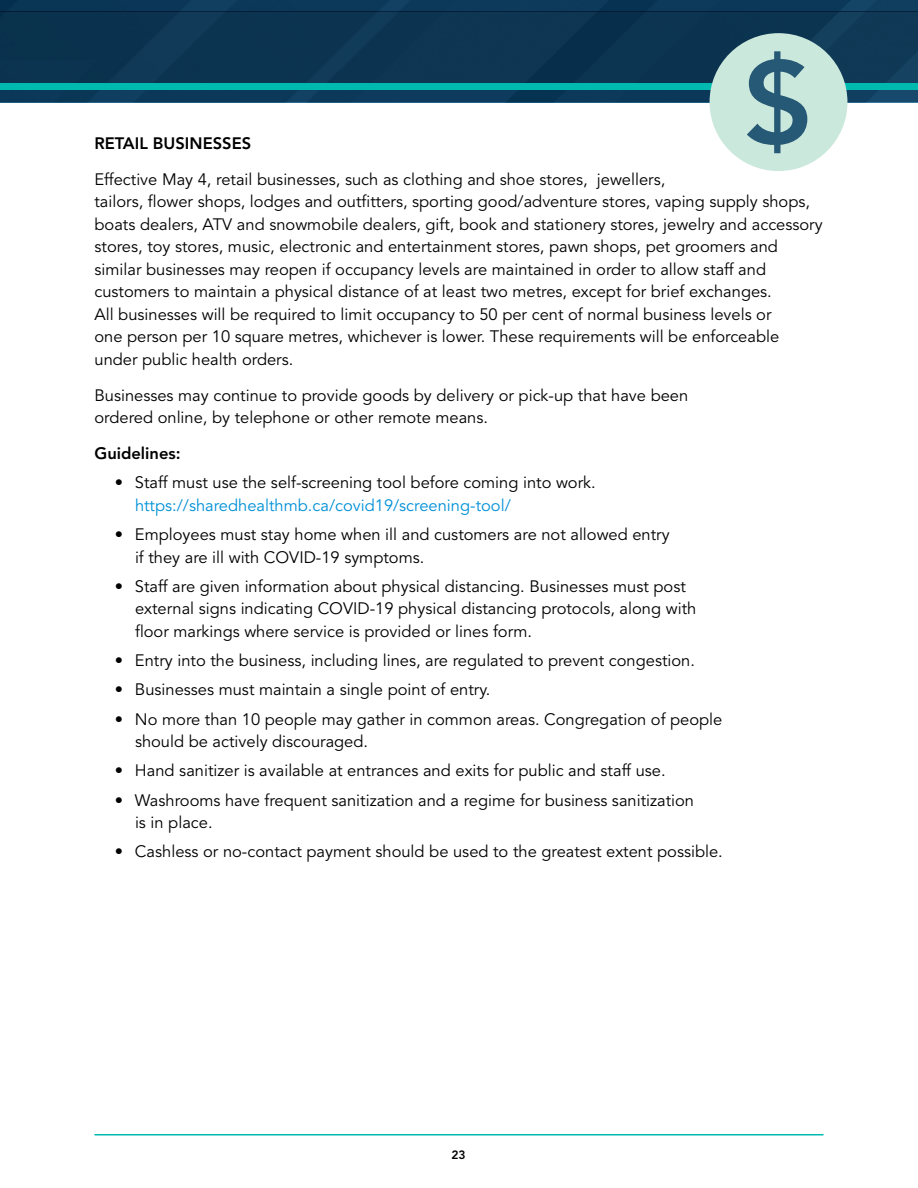
<style>
.page{position:relative;width:918px;height:1188px;background:#fff}
.page>*{position:absolute;margin:0;border:0;box-sizing:border-box;transform-origin:0 0}
.bullets{font:16.5px/22.5px "Avenir LT Std";color:#000}
.body{font:16.5px/22.5px "Avenir LT Std";color:#000}
.body-2{font:800 16.5px "Avenir LT Std";color:#000}
.t1{font:800 12px "Avenir LT Std";color:#000}
.s1{color:#0090d6}
</style>
<div class="page">
<div style="left:0;top:0;width:918px;height:12px;background:#0c3859"></div>
<div style="left:0;top:90px;width:918px;height:12px;background:#0c395a"></div>
<div style="left:0;top:12px;width:918px;height:71px;background:#0c3451"></div>
<div style="left:0;top:84px;width:918px;height:6px;background:#00bab0"></div>
<div style="left:710px;top:33px;width:137px;height:138px;background:#cbe8dd;border-radius:50%"></div>
<svg style="left:747px;top:51px;width:60px;height:102px"></svg>
<hr style="left:94px;top:1134px;width:730px;height:2px;background:#00bab0">
<p class="body-2" style="left:94px;top:133px;width:158px">RETAIL BUSINESSES</p>
<p class="body" style="left:94px;top:168px;width:730px">Effective May 4, retail businesses, such as clothing and shoe stores, jewellers,<br>tailors, flower shops, lodges and outfitters, sporting good/adventure stores, vaping supply shops, boats dealers, ATV and snowmobile dealers, gift, book and stationery stores, jewelry and accessory stores, toy stores, music, electronic and entertainment stores, pawn shops, pet groomers and similar businesses may reopen if occupancy levels are maintained in order to allow staff and customers to maintain a physical distance of at least two metres, except for brief exchanges.<br>All businesses will be required to limit occupancy to 50 per cent of normal business levels or<br>one person per 10 square metres, whichever is lower. These requirements will be enforceable under public health orders.</p>
<p class="body" style="left:94px;top:384px;width:595px">Businesses may continue to provide goods by delivery or pick-up that have been ordered online, by telephone or other remote means.</p>
<p class="body-2" style="left:94px;top:444px;width:88px">Guidelines:</p>
<p class="bullets" style="left:135px;top:472px;width:462px;text-indent:-20px">• Staff must use the self-screening tool before coming into work. <span class="s1">https://sharedhealthmb.ca/covid19/screening-tool/</span></p>
<p class="bullets" style="left:135px;top:524px;width:536px;text-indent:-20px">• Employees must stay home when ill and customers are not allowed entry if they are ill with COVID-19 symptoms.</p>
<p class="bullets" style="left:135px;top:575px;width:563px;text-indent:-20px">• Staff are given information about physical distancing. Businesses must post external signs indicating COVID-19 physical distancing protocols, along with floor markings where service is provided or lines form.</p>
<p class="bullets" style="left:115px;top:650px;width:582px">• Entry into the business, including lines, are regulated to prevent congestion.</p>
<p class="bullets" style="left:115px;top:679px;width:377px">• Businesses must maintain a single point of entry.</p>
<p class="bullets" style="left:135px;top:708px;width:589px;text-indent:-20px">• No more than 10 people may gather in common areas. Congregation of people should be actively discouraged.</p>
<p class="bullets" style="left:115px;top:760px;width:552px">• Hand sanitizer is available at entrances and exits for public and staff use.</p>
<p class="bullets" style="left:135px;top:789px;width:561px;text-indent:-20px">• Washrooms have frequent sanitization and a regime for business sanitization is in place.</p>
<p class="bullets" style="left:115px;top:841px;width:610px">• Cashless or no-contact payment should be used to the greatest extent possible.</p>
<p class="t1" style="left:451px;top:1148px;width:16px">23</p>
</div>
